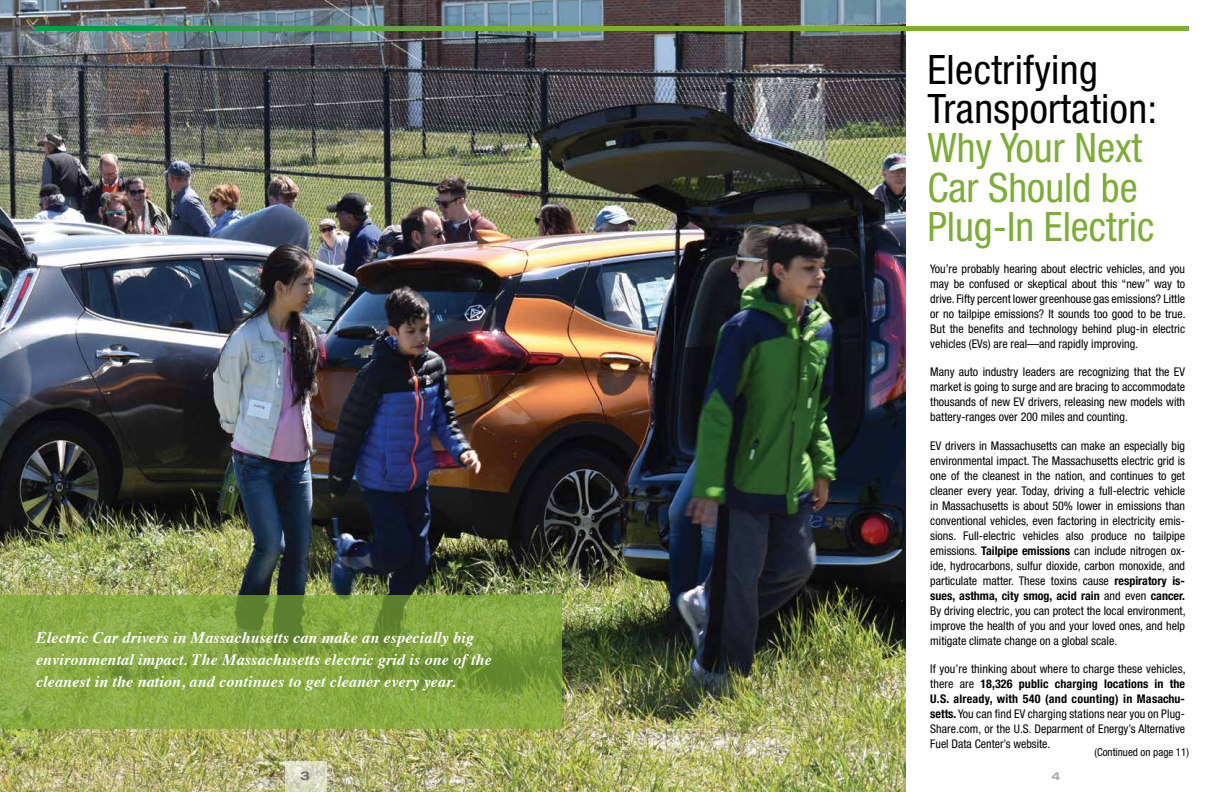
<style>
.page{position:relative;width:1224px;height:792px;background:#fff}
.page>*{position:absolute;margin:0;border:0;box-sizing:border-box;transform-origin:0 0}
.t1{font:condensed 40.6px/39.2px "Helvetica Neue";color:#7dad35}
.t2{font:condensed 40.6px/39.2px "Helvetica Neue";letter-spacing:.01em;color:#000}
.t3{font:italic 700 16px/22px "Times";letter-spacing:.01em;color:#fff}
.t4{font:condensed 12px/15px "Helvetica Neue";color:#000;text-align:justify}
.t5{font:700 expanded 12px "Helvetica Neue";color:#6d6e71}
.t6{font:condensed 11px "Helvetica Neue";color:#000}
.t7{font:700 expanded 11px "Helvetica Neue";color:#a7a9ac}
.s1{font-weight:700}
</style>
<div class="page">
<img style="left:0;top:0;width:603px;height:792px">
<svg style="left:0;top:595px;width:562px;height:134px;background:#84a641"></svg>
<svg style="left:285px;top:761px;width:41px;height:31px"></svg>
<img style="left:603px;top:0;width:303px;height:792px">
<svg style="left:37px;top:27px;width:1152px;height:4px;background:#60a939"></svg>
<h2 class="t3" style="left:36px;top:626px;width:457px">Electric Car drivers in Massachusetts can make an especially big environmental impact. The Massachusetts electric grid is one of the cleanest in the nation, and continues to get cleaner every year.</h2>
<p class="t5" style="left:300px;top:768px;width:11px">3</p>
<h1 class="t2" style="left:927px;top:50px;width:231px">Electrifying<br>Transportation:</h1>
<h1 class="t1" style="left:927px;top:128px;width:229px">Why Your Next<br>Car Should be<br>Plug-In Electric</h1>
<p class="t4" style="left:930px;top:261px;width:257px">You’re probably hearing about electric vehicles, and you may be confused or skeptical about this “new” way to drive. Fifty percent lower greenhouse gas emissions? Little or no tailpipe emissions? It sounds too good to be true.<br>But the benefits and technology behind plug-in electric vehicles (EVs) are real—and rapidly improving.</p>
<p class="t4" style="left:930px;top:364px;width:256px">Many auto industry leaders are recognizing that the EV market is going to surge and are bracing to accommodate thousands of new EV drivers, releasing new models with battery-ranges over 200 miles and counting.</p>
<p class="t4" style="left:930px;top:438px;width:257px">EV drivers in Massachusetts can make an especially big environmental impact. The Massachusetts electric grid is one of the cleanest in the nation, and continues to get cleaner every year. Today, driving a full-electric vehicle in Massachusetts is about 50% lower in emissions than conventional vehicles, even factoring in electricity emis&shy;sions. Full-electric vehicles also produce no tailpipe emissions. <span class="s1">Tailpipe emissions</span> can include nitrogen ox&shy;ide, hydrocarbons, sulfur dioxide, carbon monoxide, and particulate matter. These toxins cause <span class="s1">respiratory is&shy;sues, asthma, city smog, acid rain</span> and even <span class="s1">cancer.<br></span>By driving electric, you can protect the local environment, improve the health of you and your loved ones, and help mitigate climate change on a global scale.</p>
<p class="t4" style="left:930px;top:661px;width:257px">If you’re thinking about where to charge these vehicles, there are <span class="s1">18,326 public charging locations in the U.S. already, with 540 (and counting) in Masachu&shy;setts.</span> You can find EV charging stations near you on Plug-Share.com, or the U.S. Deparment of Energy’s Alternative Fuel Data Center’s website.</p>
<p class="t6" style="left:1094px;top:746px;width:96px">(Continued on page 11)</p>
<p class="t7" style="left:1052px;top:769px;width:10px">4</p>
</div>
